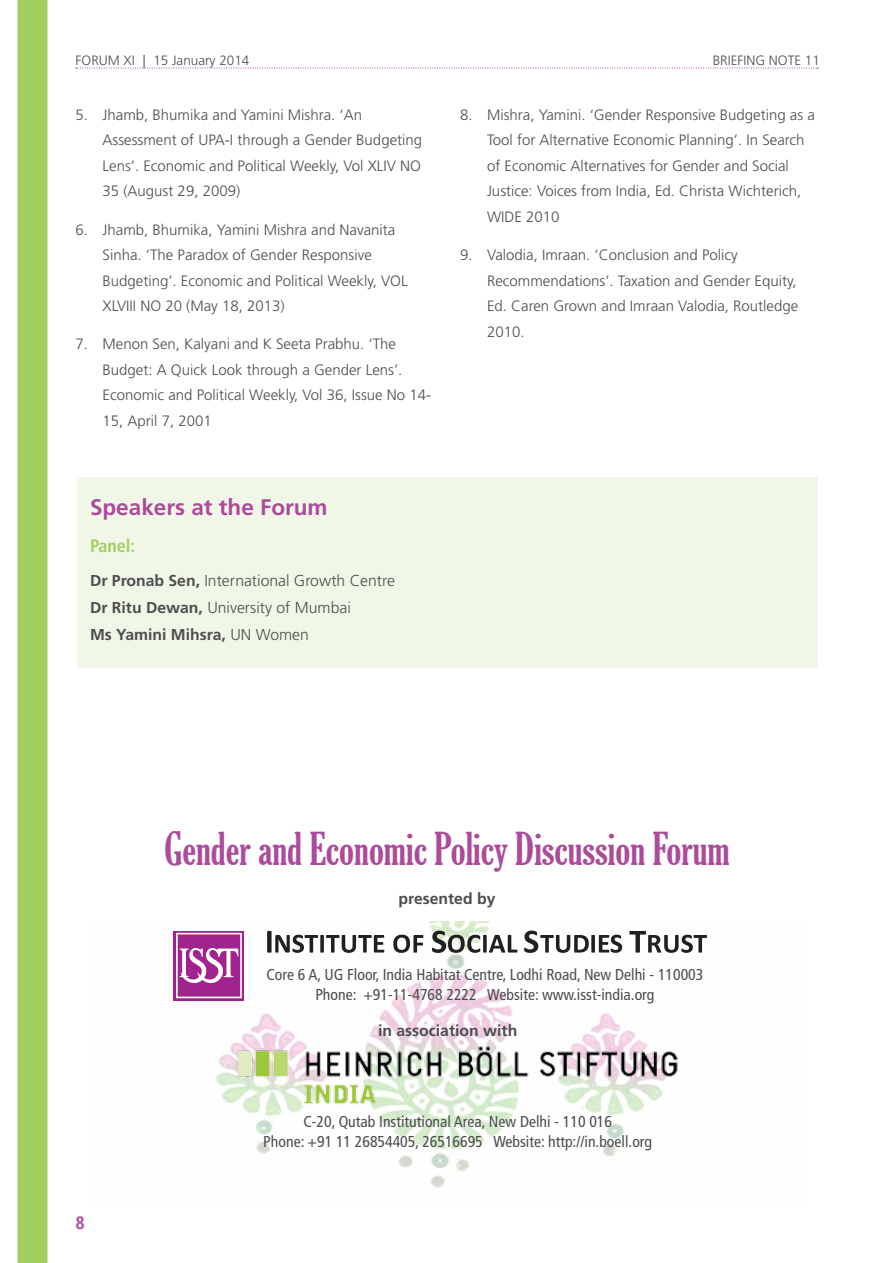
<style>
.page{position:relative;width:893px;height:1263px;background:#fff}
.page>*{position:absolute;margin:0;border:0;box-sizing:border-box;transform-origin:0 0}
.t1{font:extra-condensed 43.5px "Gloucester";color:#ac4a9c}
.t2{font:700 22.5px "Frutiger";color:#ac4a9c}
.t3{font:700 condensed 18px "Frutiger";color:#a3cf60}
.t4{font:700 condensed 18px "Frutiger";color:#ac4a9c}
.t5{font:condensed 15.75px/19.5px "Frutiger";color:#4d4d4f;text-align:center}
.t6{font:300 15.75px/27px "Frutiger";color:#4d4d4f}
.t7{font:700 15.75px "Frutiger";color:#4d4d4f}
.t8{font:300 15px/25.5px "Frutiger";color:#4d4d4f}
.t9{font:300 13.5px "Frutiger";color:#4d4d4f}
.s1{font-family:"Helvetica";font-weight:400}
.s2{font-weight:700}
</style>
<div class="page">
<svg style="left:76px;top:68px;width:742px;height:1px"></svg>
<div style="left:17px;top:0;width:30px;height:1263px;background:#a3cf60"></div>
<img style="left:173px;top:921px;width:458px;height:267px">
<div style="left:77px;top:477px;width:741px;height:191px;background:#f1f7e7"></div>
<svg style="left:174px;top:930px;width:70px;height:70px"></svg>
<svg style="left:176px;top:933px;width:66px;height:65px"></svg>
<svg style="left:267px;top:931px;width:117px;height:22px"></svg>
<svg style="left:393px;top:935px;width:30px;height:18px"></svg>
<svg style="left:432px;top:930px;width:85px;height:23px"></svg>
<svg style="left:524px;top:930px;width:98px;height:23px"></svg>
<svg style="left:629px;top:931px;width:78px;height:22px"></svg>
<img style="left:196px;top:1031px;width:482px;height:90px">
<p class="t9" style="left:76px;top:52px;width:175px">FORUM XI <span class="s1">|</span> 15 January 2014</p>
<p class="t9" style="left:713px;top:52px;width:109px">BRIEFING NOTE 11</p>
<p class="t8" style="left:103px;top:102px;width:321px;text-indent:-27px">5. Jhamb, Bhumika and Yamini Mishra. ‘An Assessment of UPA-I through a Gender Budgeting Lens’. Economic and Political Weekly, Vol XLIV NO 35 (August 29, 2009)</p>
<p class="t8" style="left:103px;top:217px;width:307px;text-indent:-27px">6. Jhamb, Bhumika, Yamini Mishra and Navanita Sinha. ‘The Paradox of Gender Responsive Budgeting’. Economic and Political Weekly, VOL XLVIII NO 20 (May 18, 2013)</p>
<p class="t8" style="left:103px;top:331px;width:330px;text-indent:-27px">7. Menon Sen, Kalyani and K Seeta Prabhu. ‘The Budget: A Quick Look through a Gender Lens’.<br>Economic and Political Weekly, Vol 36, Issue No 14- 15, April 7, 2001</p>
<h2 class="t2" style="left:90px;top:494px;width:239px">Speakers at the Forum</h2>
<p class="t3" style="left:90px;top:535px;width:47px">Panel:</p>
<p class="t6" style="left:90px;top:567px;width:306px"><span class="s2">Dr Pronab Sen,</span> International Growth Centre<br><span class="s2">Dr Ritu Dewan,</span> University of Mumbai<br><span class="s2">Ms Yamini Mihsra,</span> UN Women</p>
<p class="t8" style="left:487px;top:102px;width:329px;text-indent:-27px">8. Mishra, Yamini. ‘Gender Responsive Budgeting as a Tool for Alternative Economic Planning’. In Search of Economic Alternatives for Gender and Social Justice: Voices from India, Ed. Christa Wichterich, WIDE 2010</p>
<p class="t8" style="left:487px;top:242px;width:313px;text-indent:-27px">9. Valodia, Imraan. ‘Conclusion and Policy Recommendations’. Taxation and Gender Equity, Ed. Caren Grown and Imraan Valodia, Routledge 2010.</p>
<h1 class="t1" style="left:164px;top:824px;width:567px">Gender and Economic Policy Discussion Forum</h1>
<p class="t7" style="left:399px;top:889px;width:98px">presented by</p>
<p class="t5" style="left:266px;top:965px;width:438px">Core 6 A, UG Floor, India Habitat Centre, Lodhi Road, New Delhi - 110003<br>Phone: +91-11-4768 2222 Website: www.isst-india.org</p>
<p class="t7" style="left:378px;top:1021px;width:141px">in association with</p>
<p class="t4" style="left:76px;top:1212px;width:11px">8</p>
<p class="t5" style="left:263px;top:1112px;width:390px">C-20, Qutab Institutional Area, New Delhi - 110 016<br>Phone: +91 11 26854405, 26516695 Website: http://in.boell.org</p>
</div>
